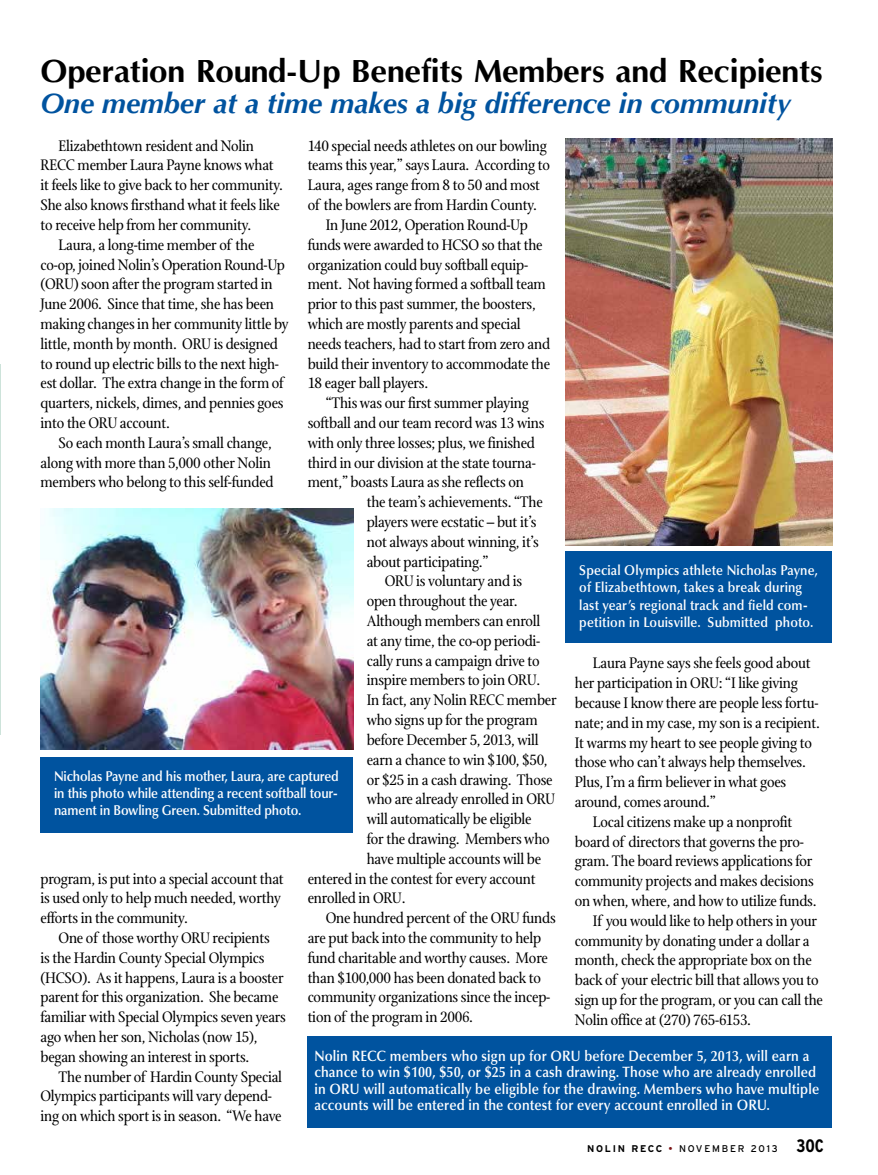
<style>
.page{position:relative;width:878px;height:1175px;background:#fff}
.page>*{position:absolute;margin:0;border:0;box-sizing:border-box;transform-origin:0 0}
.t1{font:700 33px "Optim";letter-spacing:-.01em;color:#000}
.t2{font:italic 700 28.5px "Optima";color:#00539f}
.t3{font:16.5px/19.8px "Stone Print";letter-spacing:-.015em;color:#000}
.t4{font:600 15px/16.5px "Optima LT Std";letter-spacing:.01em;color:#fff;scale:.9 1}
.t5{font:600 14.25px/17.1px "Optima LT Std";letter-spacing:.01em;color:#fff;scale:.9 1}
.t6{font:9.75px "Interstate";letter-spacing:.18em;color:#000}
.s1{font-weight:700}
.s2{color:#7a1315}
.s3{font-weight:700;font-stretch:condensed;font-size:18px}
</style>
<div class="page">
<hr style="left:0;top:365px;width:1px;height:370px;background:#cde3da">
<img style="left:566px;top:139px;width:266px;height:406px">
<img style="left:40px;top:508px;width:313px;height:241px">
<div style="left:566px;top:551px;width:266px;height:91px;background:#00539f"></div>
<div style="left:40px;top:757px;width:313px;height:75px;background:#00539f"></div>
<div style="left:308px;top:1036px;width:524px;height:91px;background:#00539f"></div>
<h1 class="t1" style="left:40px;top:54px;width:783px">Operation Round-Up Benefits Members and Recipients</h1>
<h2 class="t2" style="left:40px;top:87px;width:752px">One member at a time makes a big difference in community</h2>
<p class="t3" style="left:59px;top:136px;width:197px">Elizabethtown resident and Nolin</p>
<p class="t3" style="left:41px;top:155px;width:235px">RECC member Laura Payne knows what</p>
<p class="t3" style="left:41px;top:175px;width:244px">it feels like to give back to her community.</p>
<p class="t3" style="left:41px;top:195px;width:241px">She also knows firsthand what it feels like</p>
<p class="t3" style="left:41px;top:215px;width:212px">to receive help from her community.</p>
<p class="t3" style="left:59px;top:235px;width:197px">Laura, a long-time member of the</p>
<p class="t3" style="left:41px;top:254px;width:246px">co-op, joined Nolin’s Operation Round-Up</p>
<p class="t3" style="left:41px;top:274px;width:234px">(ORU) soon after the program started in</p>
<p class="t3" style="left:41px;top:294px;width:235px">June 2006. Since that time, she has been</p>
<p class="t3" style="left:41px;top:314px;width:250px">making changes in her community little by</p>
<p class="t3" style="left:41px;top:334px;width:239px">little, month by month. ORU is designed</p>
<p class="t3" style="left:41px;top:353px;width:240px">to round up electric bills to the next high-</p>
<p class="t3" style="left:41px;top:373px;width:244px">est dollar. The extra change in the form of</p>
<p class="t3" style="left:41px;top:393px;width:244px">quarters, nickels, dimes, and pennies goes</p>
<p class="t3" style="left:41px;top:413px;width:131px">into the ORU account.</p>
<p class="t3" style="left:59px;top:433px;width:215px">So each month Laura’s small change,</p>
<p class="t3" style="left:41px;top:452px;width:232px">along with more than 5,000 other Nolin</p>
<p class="t3" style="left:41px;top:472px;width:234px">members who belong to this self-funded</p>
<p class="t3" style="left:308px;top:136px;width:241px">140 special needs athletes on our bowling</p>
<p class="t3" style="left:308px;top:155px;width:244px">teams this year,” says Laura. According to</p>
<p class="t3" style="left:308px;top:175px;width:234px">Laura, ages range from 8 to 50 and most</p>
<p class="t3" style="left:308px;top:195px;width:231px">of the bowlers are from Hardin County.</p>
<p class="t3" style="left:326px;top:215px;width:204px">In June 2012, Operation Round-Up</p>
<p class="t3" style="left:308px;top:235px;width:236px">funds were awarded to HCSO so that the</p>
<p class="t3" style="left:308px;top:254px;width:222px">organization could buy softball equip-</p>
<p class="t3" style="left:308px;top:274px;width:240px">ment. Not having formed a softball team</p>
<p class="t3" style="left:308px;top:294px;width:230px">prior to this past summer, the boosters,</p>
<p class="t3" style="left:308px;top:314px;width:215px">which are mostly parents and special</p>
<p class="t3" style="left:308px;top:334px;width:244px">needs teachers, had to start from zero and</p>
<p class="t3" style="left:308px;top:353px;width:244px">build their inventory to accommodate the</p>
<p class="t3" style="left:308px;top:373px;width:122px">18 eager ball players.</p>
<p class="t3" style="left:326px;top:393px;width:205px">“This was our first summer playing</p>
<p class="t3" style="left:308px;top:413px;width:238px">softball and our team record was 13 wins</p>
<p class="t3" style="left:308px;top:433px;width:229px">with only three losses; plus, we finished</p>
<p class="t3" style="left:308px;top:452px;width:230px">third in our division at the state tourna-</p>
<p class="t3" style="left:308px;top:472px;width:218px">ment,” boasts Laura as she reflects on</p>
<p class="t3" style="left:367px;top:492px;width:177px">the team’s achievements. “The</p>
<p class="t3" style="left:367px;top:512px;width:171px">players were ecstatic – but it’s</p>
<p class="t3" style="left:367px;top:532px;width:174px">not always about winning, it’s</p>
<p class="t3" style="left:367px;top:551px;width:123px">about participating.”</p>
<p class="t3" style="left:385px;top:571px;width:139px">ORU is voluntary and is</p>
<p class="t3" style="left:367px;top:591px;width:152px">open throughout the year.</p>
<p class="t3" style="left:367px;top:611px;width:175px">Although members can enroll</p>
<p class="t3" style="left:367px;top:631px;width:175px">at any time, the co-op periodi-</p>
<p class="t3" style="left:367px;top:650px;width:175px">cally runs a campaign drive to</p>
<p class="t3" style="left:367px;top:670px;width:175px">inspire members to join ORU.</p>
<p class="t3" style="left:367px;top:690px;width:191px">In fact, any Nolin RECC member</p>
<p class="t3" style="left:367px;top:710px;width:172px">who signs up for the program</p>
<p class="t3" style="left:367px;top:730px;width:174px">before December 5, 2013, will</p>
<p class="t3" style="left:367px;top:749px;width:182px">earn a chance to win $100, $50,</p>
<p class="t3" style="left:367px;top:769px;width:187px">or $25 in a cash drawing. Those</p>
<p class="t3" style="left:367px;top:789px;width:190px">who are already enrolled in ORU</p>
<p class="t3" style="left:367px;top:809px;width:166px">will automatically be eligible</p>
<p class="t3" style="left:367px;top:829px;width:184px">for the drawing. Members who</p>
<p class="t3" style="left:367px;top:848px;width:176px">have multiple accounts will be</p>
<p class="t3" style="left:308px;top:868px;width:229px">entered in the contest for every account</p>
<p class="t3" style="left:308px;top:888px;width:99px">enrolled in ORU.</p>
<p class="t3" style="left:326px;top:908px;width:231px">One hundred percent of the ORU funds</p>
<p class="t3" style="left:308px;top:928px;width:235px">are put back into the community to help</p>
<p class="t3" style="left:308px;top:947px;width:242px">fund charitable and worthy causes. More</p>
<p class="t3" style="left:308px;top:967px;width:235px">than $100,000 has been donated back to</p>
<p class="t3" style="left:308px;top:987px;width:244px">community organizations since the incep-</p>
<p class="t3" style="left:308px;top:1007px;width:167px">tion of the program in 2006.</p>
<p class="t5" style="left:579px;top:562px;width:267px">Special Olympics athlete Nicholas Payne, of Elizabethtown, takes a break during last year’s regional track and field com&shy;petition in Louisville. Submitted photo.</p>
<p class="t3" style="left:593px;top:653px;width:219px">Laura Payne says she feels good about</p>
<p class="t3" style="left:575px;top:673px;width:224px">her participation in ORU: “I like giving</p>
<p class="t3" style="left:575px;top:693px;width:245px">because I know there are people less fortu-</p>
<p class="t3" style="left:575px;top:712px;width:246px">nate; and in my case, my son is a recipient.</p>
<p class="t3" style="left:575px;top:732px;width:239px">It warms my heart to see people giving to</p>
<p class="t3" style="left:575px;top:752px;width:232px">those who can’t always help themselves.</p>
<p class="t3" style="left:575px;top:772px;width:213px">Plus, I’m a firm believer in what goes</p>
<p class="t3" style="left:575px;top:792px;width:142px">around, comes around.”</p>
<p class="t3" style="left:593px;top:811px;width:201px">Local citizens make up a nonprofit</p>
<p class="t3" style="left:575px;top:831px;width:230px">board of directors that governs the pro-</p>
<p class="t3" style="left:575px;top:851px;width:239px">gram. The board reviews applications for</p>
<p class="t3" style="left:575px;top:871px;width:241px">community projects and makes decisions</p>
<p class="t3" style="left:575px;top:891px;width:243px">on when, where, and how to utilize funds.</p>
<p class="t3" style="left:593px;top:910px;width:226px">If you would like to help others in your</p>
<p class="t3" style="left:575px;top:930px;width:236px">community by donating under a dollar a</p>
<p class="t3" style="left:575px;top:950px;width:238px">month, check the appropriate box on the</p>
<p class="t3" style="left:575px;top:970px;width:245px">back of your electric bill that allows you to</p>
<p class="t3" style="left:575px;top:990px;width:249px">sign up for the program, or you can call the</p>
<p class="t3" style="left:575px;top:1009px;width:178px">Nolin office at (270) 765-6153.</p>
<p class="t5" style="left:54px;top:768px;width:318px;text-align:justify">Nicholas Payne and his mother, Laura, are captured in this photo while attending a recent softball tour&shy;nament in Bowling Green. Submitted photo.</p>
<p class="t3" style="left:41px;top:868px;width:245px">program, is put into a special account that is used only to help much needed, worthy efforts in the community.</p>
<p class="t3" style="left:41px;top:928px;width:247px;text-indent:18px">One of those worthy ORU recipients<br>is the Hardin County Special Olympics (HCSO). As it happens, Laura is a booster parent for this organization. She became familiar with Special Olympics seven years ago when her son, Nicholas (now 15), began showing an interest in sports.</p>
<p class="t3" style="left:41px;top:1066px;width:243px;text-indent:18px">The number of Hardin County Special<br>Olympics participants will vary depend&shy;ing on which sport is in season. “We have</p>
<p class="t4" style="left:314px;top:1047px;width:562px">Nolin RECC members who sign up for ORU before December 5, 2013, will earn a chance to win $100, $50, or $25 in a cash drawing. Those who are already enrolled in ORU will automatically be eligible for the drawing. Members who have multiple accounts will be entered in the contest for every account enrolled in ORU.</p>
<p class="t6" style="left:587px;top:1143px;width:238px"><span class="s1">NOLIN RECC</span> <span class="s2">•</span> NOVEMBER 2013 <span class="s3">30C</span></p>
</div>
